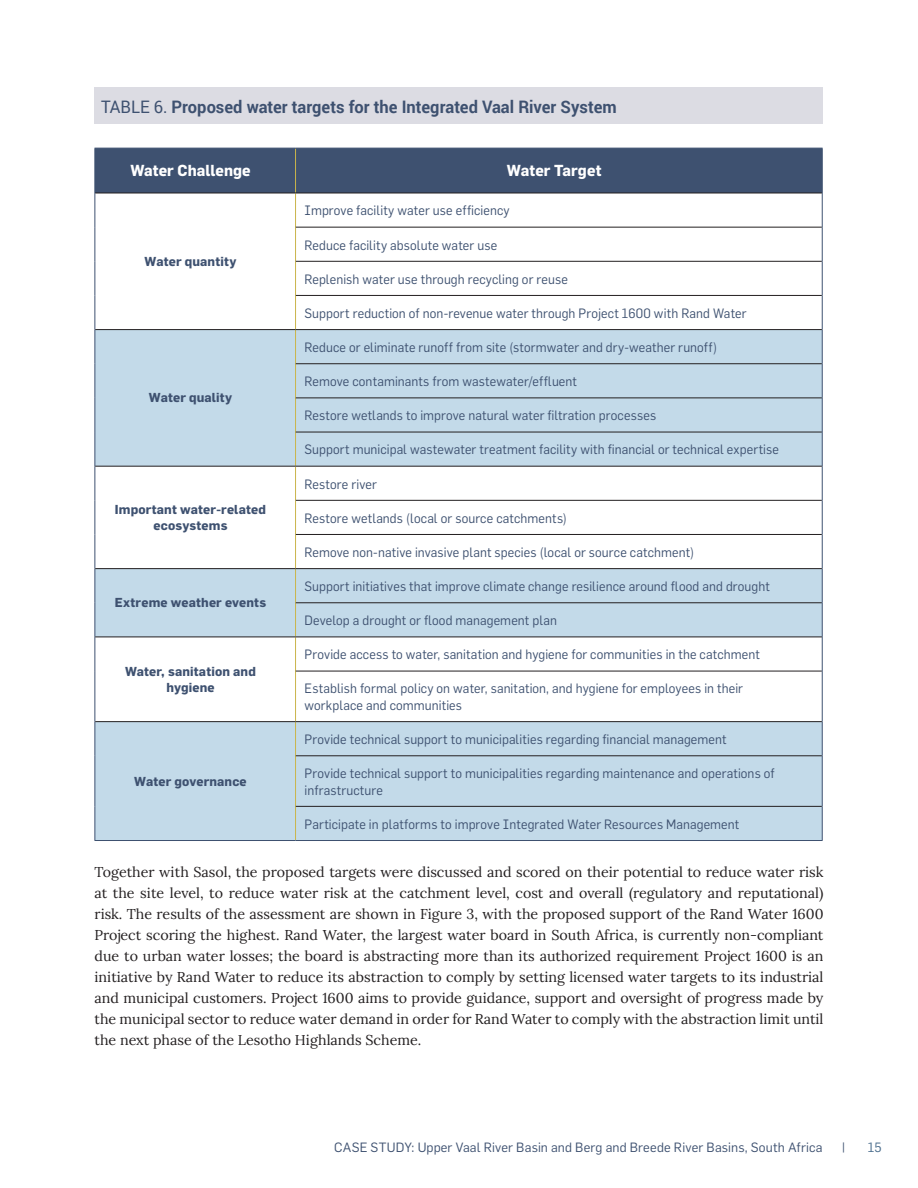
<style>
.page{position:relative;width:918px;height:1188px;background:#fff}
.page>*{position:absolute;margin:0;border:0;box-sizing:border-box;transform-origin:0 0}
.t1{font:700 17.25px "Roboto";color:#3e5170;scale:.96 1}
.t2{font:700 15.6px "Flama";letter-spacing:.005em;color:#fff;scale:.96 1}
.t3{font:14.25px/21px "Lora";color:#231f20;text-align:justify}
.t4{font:13.35px/16.4px "Flama";letter-spacing:.01em;color:#3e5170;scale:.96 1}
.t5{font:13.2px "Flama";letter-spacing:.01em;color:#3e5170}
.t6{font:13.2px "Flama";color:#486b8b}
.t7{font:700 12.75px/15.8px "Flama";letter-spacing:.015em;color:#3e5170;text-align:center}
.s1{font-weight:400}
</style>
<div class="page">
<div style="left:94px;top:87px;width:730px;height:37px;background:#dcdce3"></div>
<div style="left:95px;top:149px;width:727px;height:44px;background:#3e5170"></div>
<svg style="left:95px;top:330px;width:727px;height:510px;fill:#c3dae9"></svg>
<hr style="left:295px;top:149px;width:1px;height:44px;background:#cab54b">
<hr style="left:295px;top:193px;width:1px;height:34px;background:#cab54b">
<hr style="left:295px;top:227px;width:1px;height:34px;background:#cab54b">
<hr style="left:295px;top:261px;width:1px;height:34px;background:#cab54b">
<hr style="left:295px;top:295px;width:1px;height:34px;background:#cab54b">
<hr style="left:295px;top:330px;width:1px;height:34px;background:#cab54b">
<hr style="left:295px;top:364px;width:1px;height:34px;background:#cab54b">
<hr style="left:295px;top:398px;width:1px;height:34px;background:#cab54b">
<hr style="left:295px;top:432px;width:1px;height:34px;background:#cab54b">
<hr style="left:295px;top:467px;width:1px;height:33px;background:#cab54b">
<hr style="left:295px;top:500px;width:1px;height:34px;background:#cab54b">
<hr style="left:295px;top:534px;width:1px;height:34px;background:#cab54b">
<hr style="left:295px;top:569px;width:1px;height:34px;background:#cab54b">
<hr style="left:295px;top:603px;width:1px;height:34px;background:#cab54b">
<hr style="left:295px;top:637px;width:1px;height:34px;background:#cab54b">
<hr style="left:295px;top:671px;width:1px;height:50px;background:#cab54b">
<hr style="left:295px;top:722px;width:1px;height:34px;background:#cab54b">
<hr style="left:295px;top:756px;width:1px;height:50px;background:#cab54b">
<hr style="left:295px;top:806px;width:1px;height:34px;background:#cab54b">
<hr style="left:296px;top:227px;width:526px;height:1px;background:#231f20">
<hr style="left:296px;top:261px;width:526px;height:1px;background:#231f20">
<hr style="left:296px;top:295px;width:526px;height:1px;background:#231f20">
<hr style="left:296px;top:363px;width:526px;height:1px;background:#231f20">
<hr style="left:296px;top:398px;width:526px;height:1px;background:#231f20">
<hr style="left:296px;top:432px;width:526px;height:1px;background:#231f20">
<hr style="left:296px;top:500px;width:526px;height:1px;background:#231f20">
<hr style="left:296px;top:534px;width:526px;height:1px;background:#231f20">
<hr style="left:296px;top:603px;width:526px;height:1px;background:#231f20">
<hr style="left:296px;top:671px;width:526px;height:1px;background:#231f20">
<hr style="left:296px;top:756px;width:526px;height:1px;background:#231f20">
<hr style="left:296px;top:806px;width:526px;height:1px;background:#231f20">
<hr style="left:94px;top:148px;width:202px;height:1px;background:#3e5170">
<hr style="left:296px;top:148px;width:527px;height:1px;background:#3e5170">
<hr style="left:94px;top:840px;width:202px;height:1px;background:#3e5170">
<hr style="left:296px;top:840px;width:527px;height:1px;background:#3e5170">
<hr style="left:94px;top:149px;width:1px;height:44px;background:#3e5170">
<hr style="left:822px;top:149px;width:1px;height:44px;background:#3e5170">
<hr style="left:94px;top:193px;width:1px;height:34px;background:#3e5170">
<hr style="left:822px;top:193px;width:1px;height:34px;background:#3e5170">
<hr style="left:94px;top:227px;width:1px;height:34px;background:#3e5170">
<hr style="left:822px;top:227px;width:1px;height:34px;background:#3e5170">
<hr style="left:94px;top:261px;width:1px;height:34px;background:#3e5170">
<hr style="left:822px;top:261px;width:1px;height:34px;background:#3e5170">
<hr style="left:94px;top:295px;width:1px;height:35px;background:#3e5170">
<hr style="left:822px;top:295px;width:1px;height:35px;background:#3e5170">
<hr style="left:94px;top:330px;width:1px;height:34px;background:#3e5170">
<hr style="left:822px;top:330px;width:1px;height:34px;background:#3e5170">
<hr style="left:94px;top:364px;width:1px;height:34px;background:#3e5170">
<hr style="left:822px;top:364px;width:1px;height:34px;background:#3e5170">
<hr style="left:94px;top:398px;width:1px;height:34px;background:#3e5170">
<hr style="left:822px;top:398px;width:1px;height:34px;background:#3e5170">
<hr style="left:94px;top:432px;width:1px;height:34px;background:#3e5170">
<hr style="left:822px;top:432px;width:1px;height:34px;background:#3e5170">
<hr style="left:94px;top:466px;width:1px;height:34px;background:#3e5170">
<hr style="left:822px;top:466px;width:1px;height:34px;background:#3e5170">
<hr style="left:94px;top:500px;width:1px;height:34px;background:#3e5170">
<hr style="left:822px;top:500px;width:1px;height:34px;background:#3e5170">
<hr style="left:94px;top:534px;width:1px;height:35px;background:#3e5170">
<hr style="left:822px;top:534px;width:1px;height:35px;background:#3e5170">
<hr style="left:94px;top:569px;width:1px;height:34px;background:#3e5170">
<hr style="left:822px;top:569px;width:1px;height:34px;background:#3e5170">
<hr style="left:94px;top:603px;width:1px;height:34px;background:#3e5170">
<hr style="left:822px;top:603px;width:1px;height:34px;background:#3e5170">
<hr style="left:94px;top:637px;width:1px;height:34px;background:#3e5170">
<hr style="left:822px;top:637px;width:1px;height:34px;background:#3e5170">
<hr style="left:94px;top:671px;width:1px;height:51px;background:#3e5170">
<hr style="left:822px;top:671px;width:1px;height:51px;background:#3e5170">
<hr style="left:94px;top:722px;width:1px;height:34px;background:#3e5170">
<hr style="left:822px;top:722px;width:1px;height:34px;background:#3e5170">
<hr style="left:94px;top:756px;width:1px;height:50px;background:#3e5170">
<hr style="left:822px;top:756px;width:1px;height:50px;background:#3e5170">
<hr style="left:94px;top:806px;width:1px;height:34px;background:#3e5170">
<hr style="left:822px;top:806px;width:1px;height:34px;background:#3e5170">
<hr style="left:95px;top:193px;width:201px;height:1px;background:#231f20">
<hr style="left:95px;top:466px;width:201px;height:1px;background:#231f20">
<hr style="left:296px;top:193px;width:526px;height:1px;background:#231f20">
<hr style="left:296px;top:466px;width:526px;height:1px;background:#231f20">
<hr style="left:95px;top:568px;width:201px;height:1px;background:#231f20">
<hr style="left:296px;top:568px;width:526px;height:1px;background:#231f20">
<hr style="left:95px;top:637px;width:201px;height:1px;background:#231f20">
<hr style="left:296px;top:637px;width:526px;height:1px;background:#231f20">
<hr style="left:95px;top:721px;width:201px;height:1px;background:#231f20">
<hr style="left:296px;top:721px;width:526px;height:1px;background:#231f20">
<hr style="left:95px;top:329px;width:201px;height:1px;background:#231f20">
<hr style="left:296px;top:329px;width:526px;height:1px;background:#231f20">
<p class="t1" style="left:101px;top:94px;width:539px"><span class="s1">TABLE 6.</span> Proposed water targets for the Integrated Vaal River System</p>
<p class="t2" style="left:130px;top:161px;width:127px">Water Challenge</p>
<p class="t2" style="left:507px;top:161px;width:100px">Water Target</p>
<p class="t7" style="left:145px;top:253px;width:93px">Water quantity</p>
<p class="t7" style="left:149px;top:390px;width:85px">Water quality</p>
<p class="t7" style="left:115px;top:501px;width:153px">Important water-related ecosystems</p>
<p class="t7" style="left:115px;top:595px;width:153px">Extreme weather events</p>
<p class="t7" style="left:125px;top:663px;width:132px">Water, sanitation and hygiene</p>
<p class="t4" style="left:305px;top:202px;width:215px">Improve facility water use efficiency</p>
<p class="t4" style="left:305px;top:236px;width:202px">Reduce facility absolute water use</p>
<p class="t4" style="left:305px;top:271px;width:276px">Replenish water use through recycling or reuse</p>
<p class="t4" style="left:305px;top:305px;width:462px">Support reduction of non-revenue water through Project 1600 with Rand Water</p>
<p class="t4" style="left:305px;top:339px;width:431px">Reduce or eliminate runoff from site (stormwater and dry-weather runoff)</p>
<p class="t4" style="left:305px;top:373px;width:285px">Remove contaminants from wastewater/effluent</p>
<p class="t4" style="left:305px;top:407px;width:368px">Restore wetlands to improve natural water filtration processes</p>
<p class="t4" style="left:305px;top:441px;width:496px">Support municipal wastewater treatment facility with financial or technical expertise</p>
<p class="t4" style="left:305px;top:475px;width:77px">Restore river</p>
<p class="t4" style="left:305px;top:510px;width:275px">Restore wetlands (local or source catchments)</p>
<p class="t4" style="left:305px;top:544px;width:407px">Remove non-native invasive plant species (local or source catchment)</p>
<p class="t4" style="left:305px;top:578px;width:486px">Support initiatives that improve climate change resilience around flood and drought</p>
<p class="t4" style="left:305px;top:612px;width:264px">Develop a drought or flood management plan</p>
<p class="t4" style="left:305px;top:646px;width:476px">Provide access to water, sanitation and hygiene for communities in the catchment</p>
<p class="t4" style="left:305px;top:680px;width:458px">Establish formal policy on water, sanitation, and hygiene for employees in their workplace and communities</p>
<p class="t4" style="left:305px;top:731px;width:441px">Provide technical support to municipalities regarding financial management</p>
<p class="t4" style="left:305px;top:765px;width:491px">Provide technical support to municipalities regarding maintenance and operations of infrastructure</p>
<p class="t4" style="left:305px;top:816px;width:454px">Participate in platforms to improve Integrated Water Resources Management</p>
<p class="t3" style="left:94px;top:860px;width:731px">Together with Sasol, the proposed targets were discussed and scored on their potential to reduce water risk at the site level, to reduce water risk at the catchment level, cost and overall (regulatory and reputational) risk. The results of the assessment are shown in Figure 3, with the proposed support of the Rand Water 1600<br>Project scoring the highest. Rand Water, the largest water board in South Africa, is currently non-compliant due to urban water losses; the board is abstracting more than its authorized requirement Project 1600 is an initiative by Rand Water to reduce its abstraction to comply by setting licensed water targets to its industrial and municipal customers. Project 1600 aims to provide guidance, support and oversight of progress made by the municipal sector to reduce water demand in order for Rand Water to comply with the abstraction limit until the next phase of the Lesotho Highlands Scheme.</p>
<p class="t7" style="left:134px;top:773px;width:114px">Water governance</p>
<p class="t5" style="left:334px;top:1139px;width:490px">CASE STUDY: Upper Vaal River Basin and Berg and Breede River Basins, South Africa</p>
<p class="t5" style="left:842px;top:1139px;width:6px">|</p>
<p class="t6" style="left:868px;top:1139px;width:15px">15</p>
</div>
